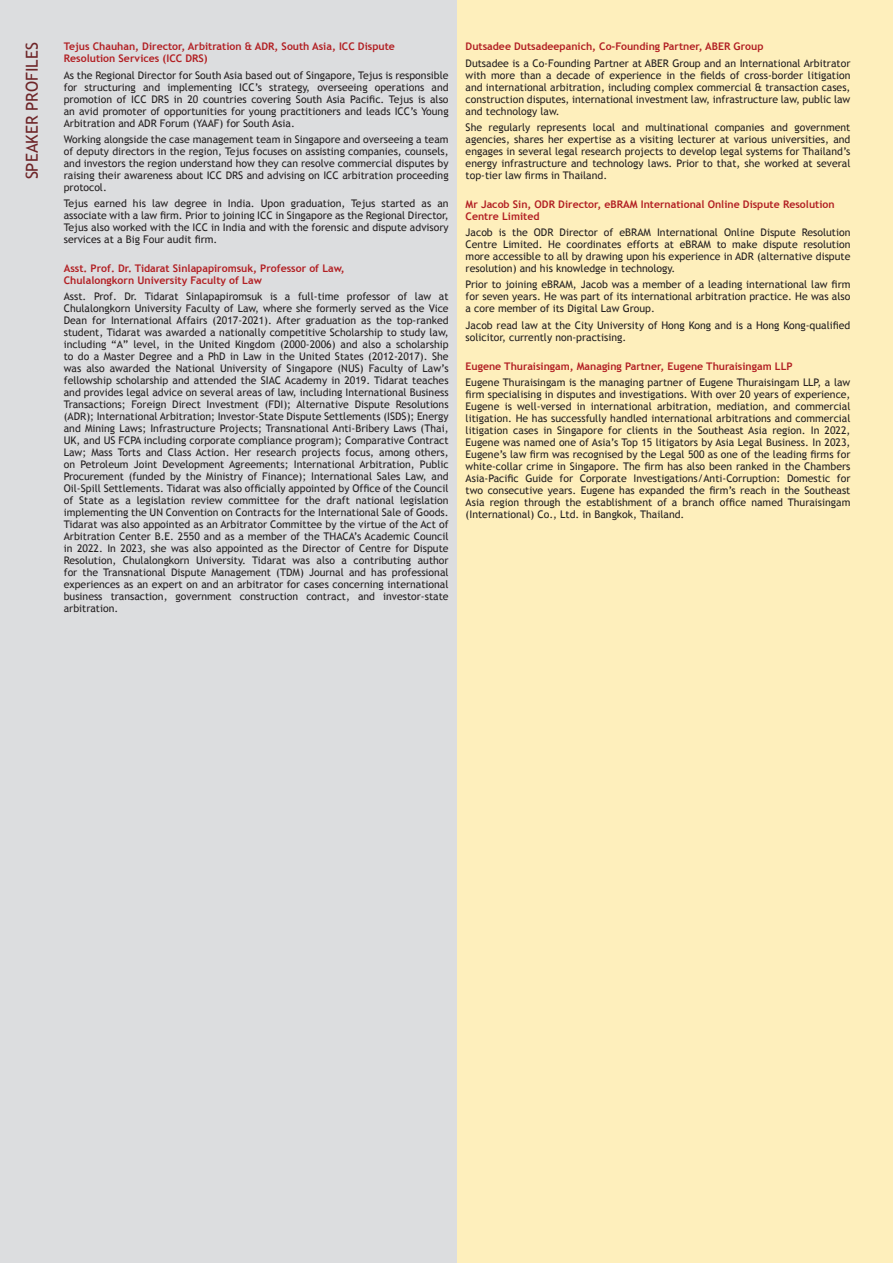
<style>
.page{position:relative;width:893px;height:1263px;background:#fff}
.page>*{position:absolute;margin:0;border:0;box-sizing:border-box;transform-origin:0 0}
.t1{font:16.5px "Trebuchet MS";color:#6e2528}
.t2{font:10.5px/12px "Trebuchet MS";color:#231f20;text-align:justify}
.t3{font:700 10.5px/12px "Trebuchet MS";color:#b21f23}
</style>
<div class="page">
<div style="left:0;top:0;width:457px;height:1263px;background:#dcdddf"></div>
<div style="left:457px;top:0;width:436px;height:1263px;background:#feefbc"></div>
<h1 class="t1" style="left:22px;top:179px;width:138px;rotate:-90deg">SPEAKER PROFILES</h1>
<p class="t3" style="left:64px;top:41px;width:333px">Tejus Chauhan, Director, Arbitration &amp; ADR, South Asia, ICC Dispute<br>Resolution Services (ICC DRS)</p>
<p class="t2" style="left:64px;top:69px;width:386px">As the Regional Director for South Asia based out of Singapore, Tejus is responsible for structuring and implementing ICC’s strategy, overseeing operations and promotion of ICC DRS in 20 countries covering South Asia Pacific. Tejus is also an avid promoter of opportunities for young practitioners and leads ICC’s Young Arbitration and ADR Forum (YAAF) for South Asia.</p>
<p class="t2" style="left:64px;top:133px;width:386px">Working alongside the case management team in Singapore and overseeing a team of deputy directors in the region, Tejus focuses on assisting companies, counsels, and investors the region understand how they can resolve commercial disputes by raising their awareness about ICC DRS and advising on ICC arbitration proceeding protocol.</p>
<p class="t2" style="left:64px;top:197px;width:386px">Tejus earned his law degree in India. Upon graduation, Tejus started as an associate with a law firm. Prior to joining ICC in Singapore as the Regional Director, Tejus also worked with the ICC in India and with the forensic and dispute advisory services at a Big Four audit firm.</p>
<p class="t3" style="left:64px;top:262px;width:283px">Asst. Prof. Dr. Tidarat Sinlapapiromsuk, Professor of Law,<br>Chulalongkorn University Faculty of Law</p>
<p class="t2" style="left:64px;top:291px;width:386px">Asst. Prof. Dr. Tidarat Sinlapapiromsuk is a full-time professor of law at Chulalongkorn University Faculty of Law, where she formerly served as the Vice Dean for International Affairs (2017-2021). After graduation as the top-ranked student, Tidarat was awarded a nationally competitive Scholarship to study law, including “A” level, in the United Kingdom (2000-2006) and also a scholarship to do a Master Degree and a PhD in Law in the United States (2012-2017). She was also awarded the National University of Singapore (NUS) Faculty of Law’s fellowship scholarship and attended the SIAC Academy in 2019. Tidarat teaches and provides legal advice on several areas of law, including International Business Transactions; Foreign Direct Investment (FDI); Alternative Dispute Resolutions (ADR); International Arbitration; Investor-State Dispute Settlements (ISDS); Energy and Mining Laws; Infrastructure Projects; Transnational Anti-Bribery Laws (Thai, UK, and US FCPA including corporate compliance program); Comparative Contract Law; Mass Torts and Class Action. Her research projects focus, among others, on Petroleum Joint Development Agreements; International Arbitration, Public Procurement (funded by the Ministry of Finance); International Sales Law, and Oil-Spill Settlements. Tidarat was also officially appointed by Office of the Council of State as a legislation review committee for the draft national legislation implementing the UN Convention on Contracts for the International Sale of Goods.<br>Tidarat was also appointed as an Arbitrator Committee by the virtue of the Act of Arbitration Center B.E. 2550 and as a member of the THACA’s Academic Council in 2022. In 2023, she was also appointed as the Director of Centre for Dispute Resolution, Chulalongkorn University. Tidarat was also a contributing author for the Transnational Dispute Management (TDM) Journal and has professional experiences as an expert on and an arbitrator for cases concerning international business transaction, government construction contract, and investor-state arbitration.</p>
<p class="t3" style="left:466px;top:41px;width:299px">Dutsadee Dutsadeepanich, Co-Founding Partner, ABER Group</p>
<p class="t2" style="left:466px;top:57px;width:386px">Dutsadee is a Co-Founding Partner at ABER Group and an International Arbitrator with more than a decade of experience in the fields of cross-border litigation and international arbitration, including complex commercial &amp; transaction cases, construction disputes, international investment law, infrastructure law, public law and technology law.</p>
<p class="t2" style="left:466px;top:121px;width:386px">She regularly represents local and multinational companies and government agencies, shares her expertise as a visiting lecturer at various universities, and engages in several legal research projects to develop legal systems for Thailand’s energy infrastructure and technology laws. Prior to that, she worked at several top-tier law firms in Thailand.</p>
<p class="t3" style="left:466px;top:198px;width:370px">Mr Jacob Sin, ODR Director, eBRAM International Online Dispute Resolution<br>Centre Limited</p>
<p class="t2" style="left:466px;top:227px;width:386px">Jacob is the ODR Director of eBRAM International Online Dispute Resolution Centre Limited. He coordinates efforts at eBRAM to make dispute resolution more accessible to all by drawing upon his experience in ADR (alternative dispute resolution) and his knowledge in technology.</p>
<p class="t2" style="left:466px;top:279px;width:386px">Prior to joining eBRAM, Jacob was a member of a leading international law firm for seven years. He was part of its international arbitration practice. He was also a core member of its Digital Law Group.</p>
<p class="t2" style="left:466px;top:319px;width:386px">Jacob read law at the City University of Hong Kong and is a Hong Kong-qualified solicitor, currently non-practising.</p>
<p class="t3" style="left:466px;top:360px;width:328px">Eugene Thuraisingam, Managing Partner, Eugene Thuraisingam LLP</p>
<p class="t2" style="left:466px;top:376px;width:386px">Eugene Thuraisingam is the managing partner of Eugene Thuraisingam LLP, a law firm specialising in disputes and investigations. With over 20 years of experience, Eugene is well-versed in international arbitration, mediation, and commercial litigation. He has successfully handled international arbitrations and commercial litigation cases in Singapore for clients in the Southeast Asia region. In 2022, Eugene was named one of Asia’s Top 15 litigators by Asia Legal Business. In 2023, Eugene’s law firm was recognised by the Legal 500 as one of the leading firms for white-collar crime in Singapore. The firm has also been ranked in the Chambers Asia-Pacific Guide for Corporate Investigations/Anti-Corruption: Domestic for two consecutive years. Eugene has expanded the firm’s reach in the Southeast Asia region through the establishment of a branch office named Thuraisingam (International) Co., Ltd. in Bangkok, Thailand.</p>
</div>
